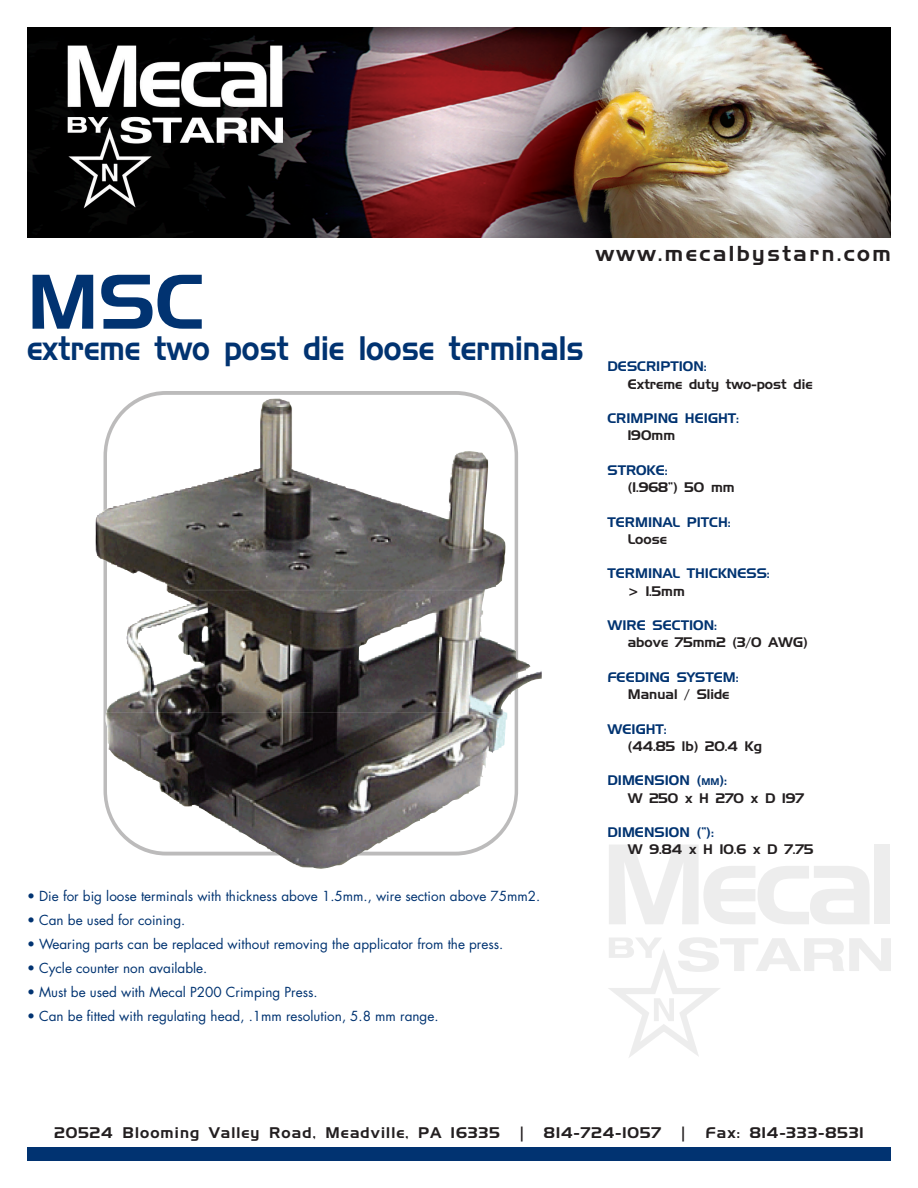
<style>
.page{position:relative;width:918px;height:1188px;background:#fff}
.page>*{position:absolute;margin:0;border:0;box-sizing:border-box;transform-origin:0 0}
.t1{font:75px "Aero";color:#013371}
.t2{font:33px "Aero";color:#013371;scale:.88 1}
.t3{font:21px "Aero";letter-spacing:.12em;color:#231f20}
.t4{font:15px "Aero";letter-spacing:.075em;color:#231f20}
.t5{font:13.5px "Futura";color:#013371}
.t6{font:13.5px/17.2px "Aero";color:#231f20}
.t7{font:13.5px "Aero";color:#013371}
.s1{color:#013371}
.s2{font-size:9.45px;color:#013371}
</style>
<div class="page">
<div style="left:27px;top:1147px;width:864px;height:14px;background:#013371"></div>
<svg style="left:609px;top:845px;width:260px;height:79px"></svg>
<div style="left:874px;top:845px;width:16px;height:79px;background:#ededed"></div>
<svg style="left:608px;top:937px;width:283px;height:120px"></svg>
<svg style="left:105px;top:393px;width:411px;height:461px"></svg>
<img style="left:95px;top:403px;width:344px;height:466px">
<img style="left:27px;top:27px;width:864px;height:211px">
<h1 class="t1" style="left:27px;top:256px;width:179px">MSC</h1>
<h2 class="t2" style="left:27px;top:329px;width:634px">extreme two post die loose terminals</h2>
<h3 class="t3" style="left:596px;top:240px;width:297px">www.mecalbystarn.com</h3>
<p class="t7" style="left:608px;top:358px;width:101px">DESCRIPTION:</p>
<p class="t6" style="left:628px;top:375px;width:186px">Extreme duty two-post die</p>
<p class="t7" style="left:608px;top:410px;width:133px">CRIMPING HEIGHT:</p>
<p class="t6" style="left:628px;top:427px;width:49px">190mm</p>
<p class="t7" style="left:608px;top:462px;width:62px">STROKE:</p>
<p class="t6" style="left:628px;top:479px;width:109px">(1.968”) 50 mm</p>
<p class="t7" style="left:608px;top:514px;width:125px">TERMINAL PITCH:</p>
<p class="t6" style="left:628px;top:531px;width:41px">Loose</p>
<p class="t7" style="left:608px;top:565px;width:164px">TERMINAL THICKNESS:</p>
<p class="t6" style="left:628px;top:582px;width:59px">&gt; 1.5mm</p>
<p class="t7" style="left:608px;top:617px;width:111px">WIRE SECTION:</p>
<p class="t6" style="left:628px;top:634px;width:182px">above 75mm2 (3/0 AWG)</p>
<p class="t7" style="left:608px;top:669px;width:133px">FEEDING SYSTEM:</p>
<p class="t6" style="left:628px;top:686px;width:103px">Manual / Slide</p>
<p class="t7" style="left:608px;top:721px;width:61px">WEIGHT:</p>
<p class="t6" style="left:628px;top:738px;width:136px">(44.85 lb) 20.4 Kg</p>
<p class="t6" style="left:628px;top:772px;width:178px;text-indent:-20px"><span class="s1">DIMENSION (</span><span class="s2">mm</span><span class="s1">):<br></span>W 250 x H 270 x D 197</p>
<p class="t6" style="left:628px;top:824px;width:187px;text-indent:-20px"><span class="s1">DIMENSION (</span><span class="s1">”</span><span class="s1">):<br></span>W 9.84 x H 10.6 x D 7.75</p>
<p class="t5" style="left:27px;top:888px;width:515px">• Die for big loose terminals with thickness above 1.5mm., wire section above 75mm2.</p>
<p class="t5" style="left:27px;top:912px;width:160px">• Can be used for coining.</p>
<p class="t5" style="left:27px;top:936px;width:478px">• Wearing parts can be replaced without removing the applicator from the press.</p>
<p class="t5" style="left:27px;top:960px;width:182px">• Cycle counter non available.</p>
<p class="t5" style="left:27px;top:984px;width:292px">• Must be used with Mecal P200 Crimping Press.</p>
<p class="t5" style="left:27px;top:1008px;width:413px">• Can be fitted with regulating head, .1mm resolution, 5.8 mm range.</p>
<p class="t4" style="left:54px;top:1124px;width:811px">20524 Blooming Valley Road, Meadville, PA 16335 | 814-724-1057 | Fax: 814-333-8531</p>
</div>
